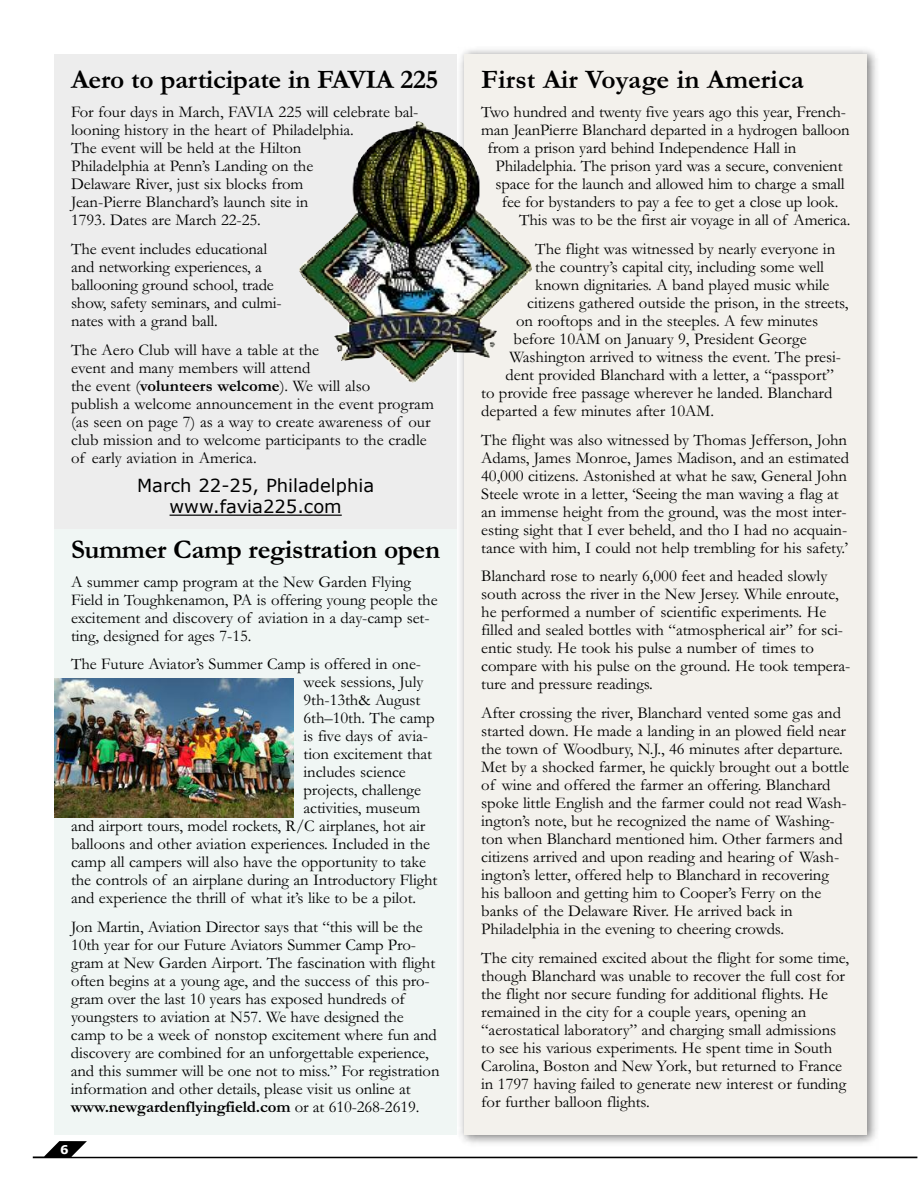
<style>
.page{position:relative;width:918px;height:1188px;background:#fff}
.page>*{position:absolute;margin:0;border:0;box-sizing:border-box;transform-origin:0 0}
.t1{font:700 27px "Garamond";letter-spacing:-.015em;color:#000}
.t2{font:18px/21.6px "Verdana";color:#000;text-align:center}
.t3{font:16.5px/18px "Garamond";letter-spacing:-.005em;color:#000}
.t4{font:700 12px "Verdana";color:#fff}
.s1{font-weight:700}
</style>
<div class="page">
<svg style="left:33px;top:1141px;width:884px;height:17px"></svg>
<img style="left:454px;top:49px;width:429px;height:1102px">
<div style="left:465px;top:54px;width:402px;height:1080px;background:#f3f1ec"></div>
<div style="left:55px;top:524px;width:402px;height:610px;background:#f0f6f4"></div>
<img style="left:55px;top:679px;width:238px;height:138px">
<div style="left:55px;top:54px;width:402px;height:474px;background:#ededed"></div>
<hr style="left:170px;top:515px;width:172px;height:1px;background:#000">
<img style="left:299px;top:121px;width:233px;height:263px">
<h1 class="t1" style="left:71px;top:63px;width:369px">Aero to participate in FAVIA 225</h1>
<p class="t3" style="left:71px;top:102px;width:349px">For four days in March, FAVIA 225 will celebrate bal&shy;looning history in the heart of Philadelphia.<br>The event will be held at the Hilton<br>Philadelphia at Penn’s Landing on the<br>Delaware River, just six blocks from<br>Jean-Pierre Blanchard’s launch site in<br>1793. Dates are March 22-25.</p>
<p class="t3" style="left:71px;top:239px;width:212px">The event includes educational and networking experiences, a ballooning ground school, trade show, safety seminars, and culmi&shy;nates with a grand ball.</p>
<p class="t3" style="left:71px;top:340px;width:364px">The Aero Club will have a table at the<br>event and many members will attend<br>the event (<span class="s1">volunteers welcome</span>). We will also<br>publish a welcome announcement in the event program (as seen on page 7) as a way to create awareness of our club mission and to welcome participants to the cradle of early aviation in America.</p>
<p class="t2" style="left:137px;top:474px;width:239px">March 22-25, Philadelphia www.favia225.com</p>
<h1 class="t1" style="left:71px;top:533px;width:371px">Summer Camp registration open</h1>
<p class="t3" style="left:71px;top:572px;width:368px">A summer camp program at the New Garden Flying Field in Toughkenamon, PA is offering young people the excitement and discovery of aviation in a day-camp set&shy;ting, designed for ages 7-15.</p>
<p class="t3" style="left:71px;top:655px;width:352px">The Future Aviator’s Summer Camp is offered in one-</p>
<p class="t3" style="left:304px;top:673px;width:121px">week sessions, July</p>
<p class="t3" style="left:304px;top:691px;width:118px">9th-13th&amp; August</p>
<p class="t3" style="left:304px;top:709px;width:133px">6th–10th. The camp</p>
<p class="t3" style="left:304px;top:727px;width:126px">is five days of avia-</p>
<p class="t3" style="left:304px;top:745px;width:130px">tion excitement that</p>
<p class="t3" style="left:304px;top:763px;width:104px">includes science</p>
<p class="t3" style="left:304px;top:781px;width:119px">projects, challenge</p>
<p class="t3" style="left:304px;top:799px;width:118px">activities, museum</p>
<p class="t3" style="left:71px;top:817px;width:356px">and airport tours, model rockets, R/C airplanes, hot air</p>
<p class="t3" style="left:71px;top:835px;width:361px">balloons and other aviation experiences. Included in the</p>
<p class="t3" style="left:71px;top:853px;width:357px">camp all campers will also have the opportunity to take</p>
<p class="t3" style="left:71px;top:871px;width:368px">the controls of an airplane during an Introductory Flight</p>
<p class="t3" style="left:71px;top:889px;width:347px">and experience the thrill of what it’s like to be a pilot.</p>
<p class="t3" style="left:71px;top:917px;width:370px">Jon Martin, Aviation Director says that “this will be the 10th year for our Future Aviators Summer Camp Pro&shy;gram at New Garden Airport. The fascination with flight often begins at a young age, and the success of this pro&shy;gram over the last 10 years has exposed hundreds of youngsters to aviation at N57. We have designed the camp to be a week of nonstop excitement where fun and discovery are combined for an unforgettable experience, and this summer will be one not to miss.” For registration information and other details, please visit us online at <span class="s1">www.newgardenflyingfield.com</span> or at 610-268-2619.</p>
<p class="t4" style="left:60px;top:1142px;width:10px">6</p>
<h1 class="t1" style="left:481px;top:63px;width:324px">First Air Voyage in America</h1>
<p class="t3" style="left:481px;top:102px;width:366px">Two hundred and twenty five years ago this year, French-</p>
<p class="t3" style="left:481px;top:120px;width:370px">man JeanPierre Blanchard departed in a hydrogen balloon</p>
<p class="t3" style="left:487px;top:138px;width:310px">from a prison yard behind Independence Hall in</p>
<p class="t3" style="left:495px;top:156px;width:349px">Philadelphia. The prison yard was a secure, convenient</p>
<p class="t3" style="left:495px;top:174px;width:351px">space for the launch and allowed him to charge a small</p>
<p class="t3" style="left:502px;top:192px;width:338px">fee for bystanders to pay a fee to get a close up look.</p>
<p class="t3" style="left:519px;top:210px;width:333px">This was to be the first air voyage in all of America.</p>
<p class="t3" style="left:535px;top:239px;width:301px">The flight was witnessed by nearly everyone in</p>
<p class="t3" style="left:535px;top:257px;width:290px">the country’s capital city, including some well</p>
<p class="t3" style="left:535px;top:275px;width:296px">known dignitaries. A band played music while</p>
<p class="t3" style="left:527px;top:293px;width:323px">citizens gathered outside the prison, in the streets,</p>
<p class="t3" style="left:516px;top:311px;width:304px">on rooftops and in the steeples. A few minutes</p>
<p class="t3" style="left:514px;top:329px;width:295px">before 10AM on January 9, President George</p>
<p class="t3" style="left:509px;top:347px;width:333px">Washington arrived to witness the event. The presi-</p>
<p class="t3" style="left:506px;top:365px;width:330px">dent provided Blanchard with a letter, a “passport”</p>
<p class="t3" style="left:481px;top:383px;width:353px">to provide free passage wherever he landed. Blanchard</p>
<p class="t3" style="left:481px;top:401px;width:234px">departed a few minutes after 10AM.</p>
<p class="t3" style="left:481px;top:430px;width:369px">The flight was also witnessed by Thomas Jefferson, John Adams, James Monroe, James Madison, and an estimated 40,000 citizens. Astonished at what he saw, General John Steele wrote in a letter, ‘Seeing the man waving a flag at an immense height from the ground, was the most inter&shy;esting sight that I ever beheld, and tho I had no acquain&shy;tance with him, I could not help trembling for his safety.’</p>
<p class="t3" style="left:481px;top:567px;width:371px">Blanchard rose to nearly 6,000 feet and headed slowly south across the river in the New Jersey. While enroute, he performed a number of scientific experiments. He filled and sealed bottles with “atmospherical air” for sci&shy;entic study. He took his pulse a number of times to compare with his pulse on the ground. He took tempera&shy;ture and pressure readings.</p>
<p class="t3" style="left:481px;top:703px;width:369px">After crossing the river, Blanchard vented some gas and started down. He made a landing in an plowed field near the town of Woodbury, N.J., 46 minutes after departure.<br>Met by a shocked farmer, he quickly brought out a bottle of wine and offered the farmer an offering. Blanchard spoke little English and the farmer could not read Wash&shy;ington’s note, but he recognized the name of Washing&shy;ton when Blanchard mentioned him. Other farmers and citizens arrived and upon reading and hearing of Wash&shy;ington’s letter, offered help to Blanchard in recovering his balloon and getting him to Cooper’s Ferry on the banks of the Delaware River. He arrived back in Philadelphia in the evening to cheering crowds.</p>
<p class="t3" style="left:481px;top:948px;width:369px">The city remained excited about the flight for some time, though Blanchard was unable to recover the full cost for the flight nor secure funding for additional flights. He remained in the city for a couple years, opening an “aerostatical laboratory” and charging small admissions to see his various experiments. He spent time in South Carolina, Boston and New York, but returned to France in 1797 having failed to generate new interest or funding for further balloon flights.</p>
</div>
